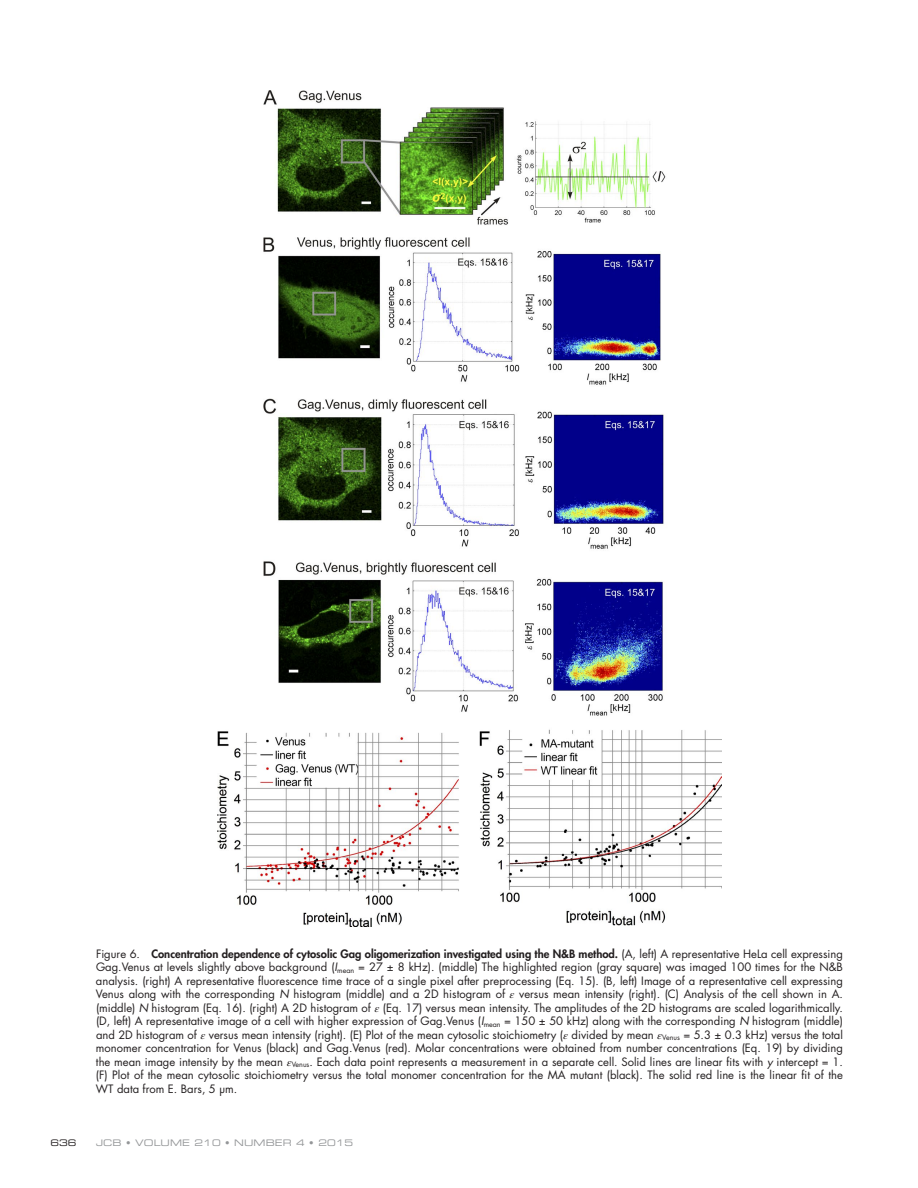
<style>
.page{position:relative;width:918px;height:1188px;background:#fff}
.page>*{position:absolute;margin:0;border:0;box-sizing:border-box;transform-origin:0 0}
.t1{font:11.25px/13.5px "Futura Std";color:#231f20;text-align:justify}
.t2{font:9px "Eurostile LT Std Ex 2";letter-spacing:.01em;color:#949698}
.t3{font:9px "Eurostile LT Std Ex 2";color:#231f20}
.s1{font-weight:800}
.s2{font-style:italic}
.s3{font-family:"STIX General";font-style:italic}
</style>
<div class="page">
<img style="left:218px;top:90px;width:504px;height:836px">
<p class="t1" style="left:96px;top:947px;width:749px">Figure 6. <span class="s1">Concentration dependence of cytosolic Gag oligomerization investigated using the N&amp;B method.</span> (A, left) A representative HeLa cell expressing Gag.Venus at levels slightly above background (<span class="s2">I</span><sub>mean</sub> = 27 ± 8 kHz). (middle) The highlighted region (gray square) was imaged 100 times for the N&amp;B analysis. (right) A representative fluorescence time trace of a single pixel after preprocessing (Eq. 15). (B, left) Image of a representative cell expressing Venus along with the corresponding <span class="s2">N</span> histogram (middle) and a 2D histogram of <span class="s3">ε</span> versus mean intensity (right). (C) Analysis of the cell shown in A. (middle) <span class="s2">N</span> histogram (Eq. 16). (right) A 2D histogram of <span class="s3">ε</span> (Eq. 17) versus mean intensity. The amplitudes of the 2D histograms are scaled logarithmically. (D, left) A representative image of a cell with higher expression of Gag.Venus (<span class="s2">I</span><sub>mean</sub> = 150 ± 50 kHz) along with the corresponding <span class="s2">N</span> histogram (middle) and 2D histogram of <span class="s3">ε</span> versus mean intensity (right). (E) Plot of the mean cytosolic stoichiometry (<span class="s3">ε</span> divided by mean <span class="s3">ε</span><sub>Venus</sub> = 5.3 ± 0.3 kHz) versus the total monomer concentration for Venus (black) and Gag.Venus (red). Molar concentrations were obtained from number concentrations (Eq. 19) by dividing the mean image intensity by the mean <span class="s3">ε</span><sub>Venus</sub>. Each data point represents a measurement in a separate cell. Solid lines are linear fits with <span class="s2">y</span> intercept = 1. (F) Plot of the mean cytosolic stoichiometry versus the total monomer concentration for the MA mutant (black). The solid red line is the linear fit of the WT data from E. Bars, 5 µm.</p>
<p class="t3" style="left:50px;top:1136px;width:28px">636</p>
<p class="t2" style="left:96px;top:1136px;width:259px">JCB • VOLUME 210 • NUMBER 4 • 2015</p>
</div>
